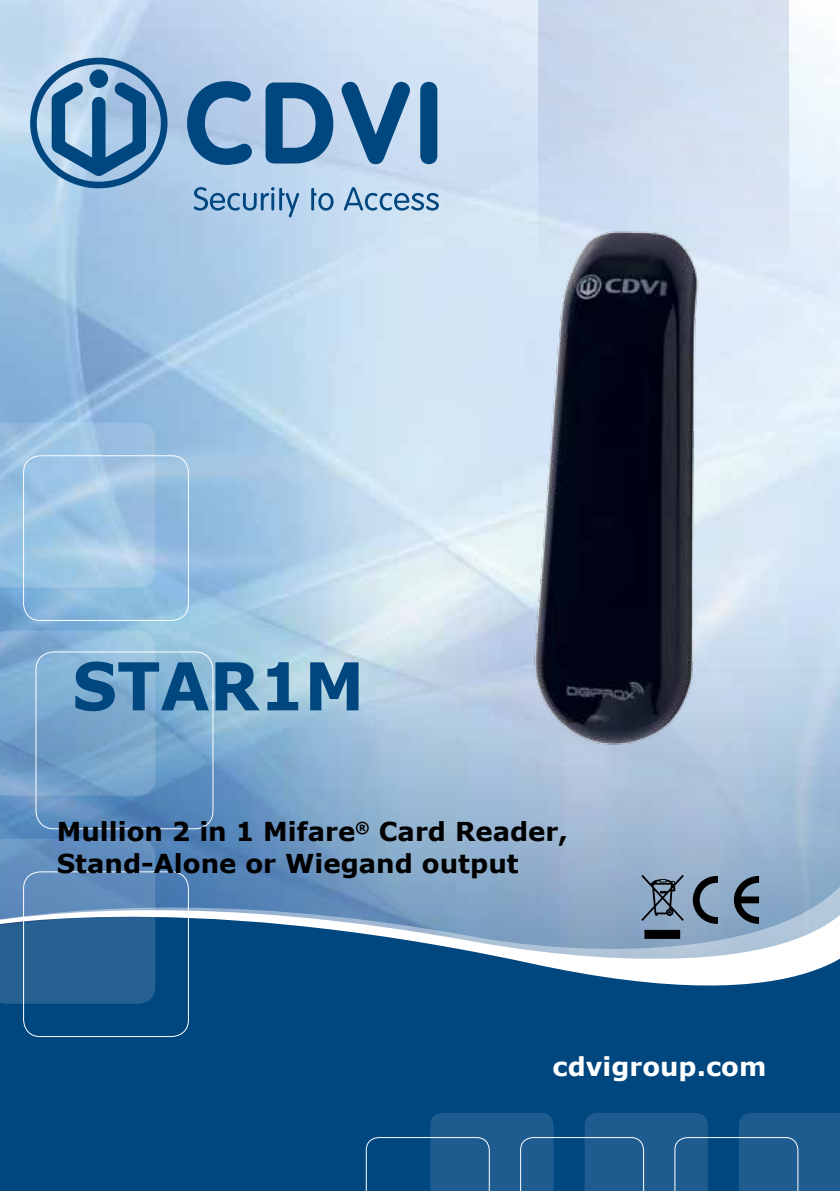
<style>
.page{position:relative;width:840px;height:1191px;background:#fff}
.page>*{position:absolute;margin:0;border:0;box-sizing:border-box;transform-origin:0 0}
.t1{font:700 66px "Verdana";color:#00467f;scale:.96 1}
.t2{font:700 26px/31.2px "Verdana";color:#000}
.t3{font:700 25.8px "Verdana";color:#fff}
</style>
<div class="page">
<div style="left:0;top:1028px;width:839px;height:163px;background:#00467f"></div>
<img style="left:0;top:0;width:839px;height:816px">
<div style="left:0;top:984px;width:839px;height:44px;background:#00467f"></div>
<svg style="left:0;top:816px;width:839px;height:168px;background:#779cbf"></svg>
<svg style="left:24px;top:58px;width:145px;height:130px;background:#729dc3"></svg>
<svg style="left:194px;top:187px;width:105px;height:30px;background:#8aafd2"></svg>
<svg style="left:311px;top:188px;width:22px;height:23px"></svg>
<svg style="left:343px;top:187px;width:95px;height:24px;background:#93b4d2"></svg>
<svg style="left:187px;top:81px;width:65px;height:84px;background:#5f8db7"></svg>
<svg style="left:265px;top:82px;width:68px;height:81px;background:#487ba8"></svg>
<svg style="left:341px;top:82px;width:68px;height:82px;background:#6f98be"></svg>
<div style="left:420px;top:82px;width:17px;height:82px;background:#00467f;border-radius:9px"></div>
<div style="left:538px;top:0;width:249px;height:268px;background:#d1def0"></div>
<svg style="left:366px;top:1112px;width:473px;height:79px;background:#19588b"></svg>
<svg style="left:0;top:838px;width:155px;height:165px;background:#487aa9"></svg>
<svg style="left:0;top:630px;width:155px;height:165px;background:#7eabd0"></svg>
<svg style="left:0;top:422px;width:155px;height:165px;background:#9fc5e4"></svg>
<div style="left:23px;top:871px;width:166px;height:165px;border:1px solid #fff;border-radius:17px"></div>
<div style="left:36px;top:651px;width:177px;height:178px;border:1px solid #fff;border-radius:18px"></div>
<div style="left:23px;top:455px;width:166px;height:166px;border:1px solid #fff;border-radius:17px"></div>
<img style="left:510px;top:217px;width:205px;height:544px">
<svg style="left:733px;top:876px;width:25px;height:48px"></svg>
<svg style="left:692px;top:876px;width:25px;height:48px"></svg>
<svg style="left:641px;top:874px;width:42px;height:65px;background:#66798e"></svg>
<h1 class="t1" style="left:72px;top:639px;width:306px">STAR1M</h1>
<p class="t2" style="left:57px;top:816px;width:512px">Mullion 2 in 1 Mifare<sup>®</sup> Card Reader,<br>Stand-Alone or Wiegand output</p>
<p class="t3" style="left:552px;top:1048px;width:215px">cdvigroup.com</p>
</div>
